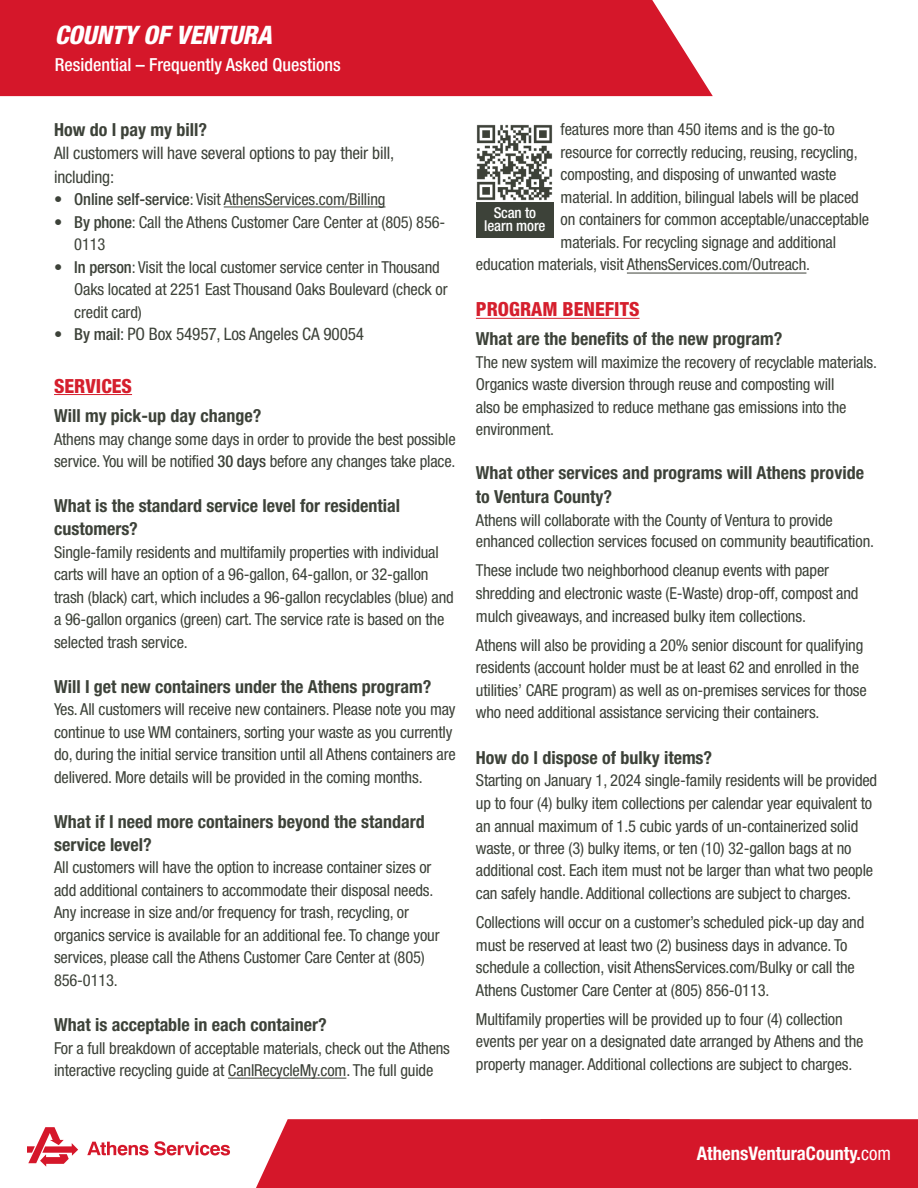
<style>
.page{position:relative;width:918px;height:1188px;background:#fff}
.page>*{position:absolute;margin:0;border:0;box-sizing:border-box;transform-origin:0 0}
.t1{font:italic 800 condensed 25.5px "Helvetica Neue LT Std";letter-spacing:-.01em;color:#fff}
.t2{font:800 condensed 19.5px "Helvetica Neue LT Std";color:#d51f2d}
.t3{font:700 condensed 18.75px "Helvetica Neue LT Std";color:#fff}
.t4{font:700 condensed 18px/22.8px "Helvetica Neue LT Std";color:#3d4239}
.t5{font:500 condensed 18px "Helvetica Neue LT Std";color:#fff}
.t6{font:condensed 17.25px/24px "Helvetica Neue LT Std";letter-spacing:-.01em;color:#3d4239}
.t7{font:condensed 16.5px/22.5px "Helvetica Neue LT Std";letter-spacing:-.01em;color:#3d4239}
.t8{font:500 condensed 15px/13.5px "Helvetica Neue LT Std";letter-spacing:-.01em;color:#fff;text-align:center}
.s1{font-weight:500}
.s2{font-weight:500;font-size:16.5px}
.s3{font-weight:400}
</style>
<div class="page">
<div style="left:256px;top:1119px;width:662px;height:69px;background:#d5172a"></div>
<svg style="left:87px;top:1141px;width:143px;height:15px"></svg>
<svg style="left:27px;top:1127px;width:51px;height:40px"></svg>
<hr style="left:224px;top:207px;width:162px;height:1px;background:#3d4239">
<hr style="left:54px;top:394px;width:78px;height:1px;background:#d51f2d">
<hr style="left:228px;top:1078px;width:118px;height:1px;background:#3d4239">
<hr style="left:476px;top:318px;width:164px;height:1px;background:#d51f2d">
<hr style="left:627px;top:273px;width:179px;height:1px;background:#3d4239">
<div style="left:0;top:0;width:713px;height:96px;background:#d5172a"></div>
<div style="left:476px;top:201px;width:78px;height:37px;background:#3d4239"></div>
<img style="left:476px;top:124px;width:77px;height:77px">
<h1 class="t1" style="left:55px;top:19px;width:218px">COUNTY OF VENTURA</h1>
<p class="t5" style="left:55px;top:54px;width:288px">Residential – Frequently Asked Questions</p>
<p class="t4" style="left:54px;top:118px;width:155px">How do I pay my bill?</p>
<p class="t6" style="left:54px;top:141px;width:342px">All customers will have several options to pay their bill, including:</p>
<p class="t7" style="left:54px;top:188px;width:333px"><span class="s1">• Online self-service</span>: Visit AthensServices.com/Billing</p>
<p class="t7" style="left:74px;top:211px;width:373px;text-indent:-20px"><span class="s1">• By phone</span>: Call the Athens Customer Care Center at (805) 856-<br>0113</p>
<p class="t7" style="left:74px;top:256px;width:375px;text-indent:-20px"><span class="s1">• In person</span>: Visit the local customer service center in Thousand<br>Oaks located at 2251 East Thousand Oaks Boulevard (check or credit card)</p>
<p class="t6" style="left:54px;top:322px;width:312px"><span class="s2">• By mail</span>: PO Box 54957, Los Angeles CA 90054</p>
<p class="t2" style="left:54px;top:374px;width:79px">SERVICES</p>
<p class="t4" style="left:54px;top:404px;width:209px">Will my pick-up day change?</p>
<p class="t7" style="left:54px;top:427px;width:403px">Athens may change some days in order to provide the best possible service. You will be notified <span class="s1">30 days</span> before any changes take place.</p>
<p class="t4" style="left:54px;top:494px;width:347px">What is the standard service level for residential customers?</p>
<p class="t7" style="left:54px;top:540px;width:401px">Single-family residents and multifamily properties with individual carts will have an option of a 96-gallon, 64-gallon, or 32-gallon trash (black) cart, which includes a 96-gallon recyclables (blue) and a 96-gallon organics (green) cart. The service rate is based on the selected trash service.</p>
<p class="t4" style="left:54px;top:675px;width:379px">Will I get new containers under the Athens program?</p>
<p class="t7" style="left:54px;top:698px;width:403px">Yes. All customers will receive new containers. Please note you may continue to use WM containers, sorting your waste as you currently do, during the initial service transition until all Athens containers are delivered. More details will be provided in the coming months.</p>
<p class="t4" style="left:54px;top:810px;width:372px">What if I need more containers beyond the standard service level?</p>
<p class="t7" style="left:54px;top:856px;width:387px">All customers will have the option to increase container sizes or add additional containers to accommodate their disposal needs.<br>Any increase in size and/or frequency for trash, recycling, or organics service is available for an additional fee. To change your services, please call the Athens Customer Care Center at (805)<br>856-0113.</p>
<p class="t4" style="left:54px;top:1013px;width:274px">What is acceptable in each container?</p>
<p class="t7" style="left:54px;top:1037px;width:397px">For a full breakdown of acceptable materials, check out the Athens interactive recycling guide at CanIRecycleMy.com. The full guide</p>
<p class="t7" style="left:561px;top:118px;width:276px">features more than 450 items and is the go-to</p>
<p class="t7" style="left:561px;top:141px;width:299px">resource for correctly reducing, reusing, recycling,</p>
<p class="t7" style="left:561px;top:163px;width:277px">composting, and disposing of unwanted waste</p>
<p class="t7" style="left:561px;top:186px;width:300px">material. In addition, bilingual labels will be placed</p>
<p class="t7" style="left:561px;top:208px;width:310px">on containers for common acceptable/unacceptable</p>
<p class="t7" style="left:561px;top:231px;width:277px">materials. For recycling signage and additional</p>
<p class="t7" style="left:476px;top:253px;width:336px">education materials, visit AthensServices.com/Outreach.</p>
<p class="t2" style="left:476px;top:296px;width:165px">PROGRAM BENEFITS</p>
<p class="t4" style="left:476px;top:327px;width:308px">What are the benefits of the new program?</p>
<p class="t7" style="left:476px;top:351px;width:403px">The new system will maximize the recovery of recyclable materials.<br>Organics waste diversion through reuse and composting will<br>also be emphasized to reduce methane gas emissions into the environment.</p>
<p class="t4" style="left:476px;top:461px;width:390px;line-height:23.7px">What other services and programs will Athens provide to Ventura County?</p>
<p class="t7" style="left:476px;top:509px;width:400px;line-height:21.8px">Athens will collaborate with the County of Ventura to provide enhanced collection services focused on community beautification.</p>
<p class="t7" style="left:476px;top:559px;width:384px">These include two neighborhood cleanup events with paper shredding and electronic waste (E-Waste) drop-off, compost and mulch giveaways, and increased bulky item collections.</p>
<p class="t7" style="left:476px;top:634px;width:392px">Athens will also be providing a 20% senior discount for qualifying residents (account holder must be at least 62 and enrolled in the utilities’ CARE program) as well as on-premises services for those who need additional assistance servicing their containers.</p>
<p class="t4" style="left:476px;top:746px;width:238px">How do I dispose of bulky items?</p>
<p class="t7" style="left:476px;top:768px;width:403px">Starting on January 1, 2024 single-family residents will be provided up to four (4) bulky item collections per calendar year equivalent to an annual maximum of 1.5 cubic yards of un-containerized solid waste, or three (3) bulky items, or ten (10) 32-gallon bags at no additional cost. Each item must not be larger than what two people can safely handle. Additional collections are subject to charges.</p>
<p class="t7" style="left:476px;top:911px;width:390px">Collections will occur on a customer’s scheduled pick-up day and must be reserved at least two (2) business days in advance. To schedule a collection, visit AthensServices.com/Bulky or call the Athens Customer Care Center at (805) 856-0113.</p>
<p class="t7" style="left:476px;top:1008px;width:389px">Multifamily properties will be provided up to four (4) collection events per year on a designated date arranged by Athens and the property manager. Additional collections are subject to charges.</p>
<p class="t8" style="left:484px;top:206px;width:63px">Scan to learn more</p>
<p class="t3" style="left:697px;top:1142px;width:196px">AthensVenturaCounty.<span class="s3">com</span></p>
</div>
